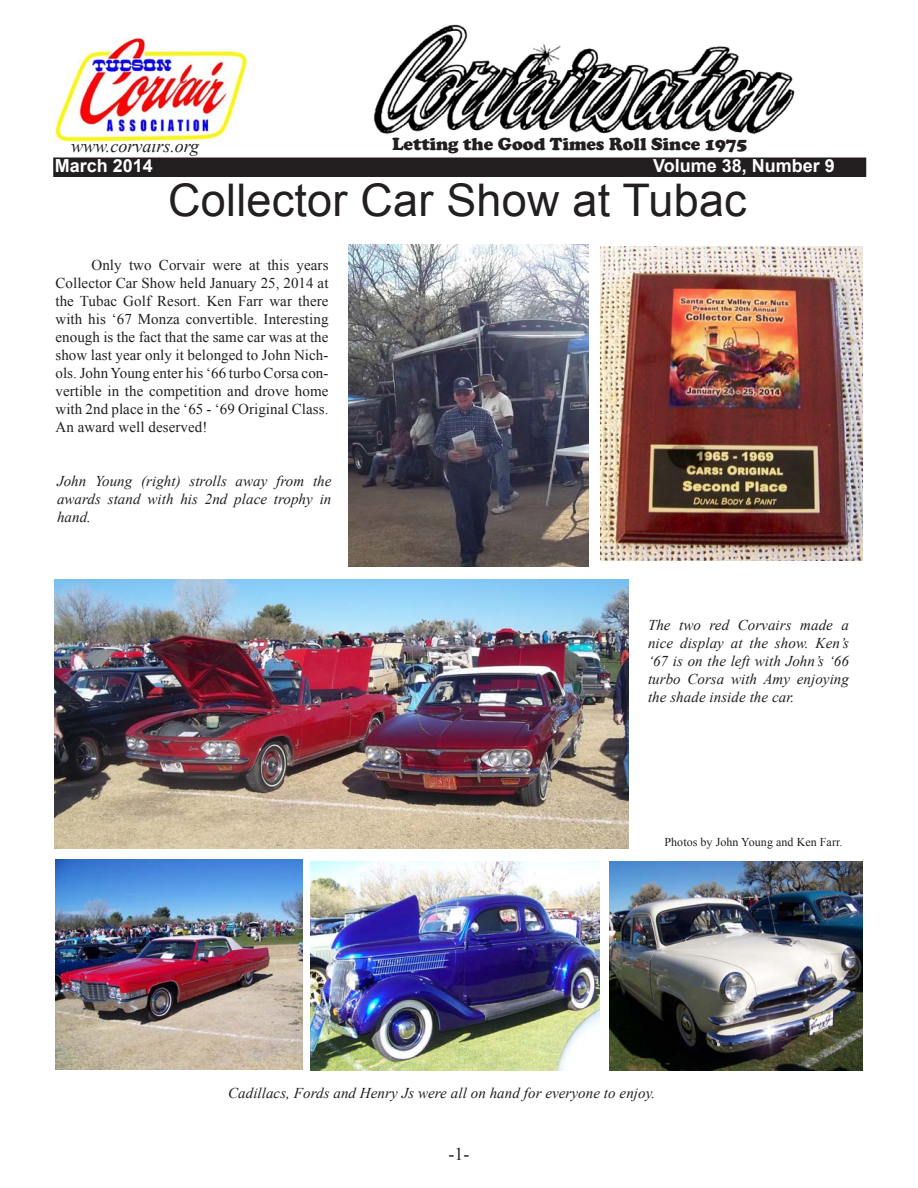
<style>
.page{position:relative;width:918px;height:1188px;background:#fff}
.page>*{position:absolute;margin:0;border:0;box-sizing:border-box;transform-origin:0 0}
.t1{font:45px "Arial";letter-spacing:.005em;color:#231f20}
.t2{font:900 18px "Cooper";color:#231f20}
.t3{font:700 18px "Arial";color:#fff}
.t4{font:italic 18px "Times New Roman";color:#231f20}
.t5{font:18px "Times New Roman";color:#231f20}
.t6{font:15px/18px "Times New Roman";letter-spacing:.005em;color:#231f20;text-align:justify}
.t7{font:italic 15px/18px "Times New Roman";letter-spacing:.005em;color:#231f20;text-align:justify}
.t8{font:12px "Times New Roman";letter-spacing:.005em;color:#231f20}
</style>
<div class="page">
<div style="left:54px;top:158px;width:811px;height:18px;background:#231f20"></div>
<div style="left:53px;top:158px;width:813px;height:19px;border:2px solid #231f20"></div>
<img style="left:54px;top:38px;width:194px;height:103px">
<img style="left:373px;top:24px;width:422px;height:111px">
<img style="left:600px;top:246px;width:262px;height:315px">
<img style="left:54px;top:579px;width:574px;height:270px">
<img style="left:56px;top:860px;width:247px;height:209px">
<img style="left:310px;top:861px;width:290px;height:210px">
<img style="left:609px;top:861px;width:253px;height:209px">
<img style="left:348px;top:244px;width:241px;height:323px">
<p class="t4" style="left:71px;top:134px;width:130px">www.corvairs.org</p>
<p class="t2" style="left:392px;top:134px;width:357px">Letting the Good Times Roll Since 1975</p>
<h1 class="t1" style="left:168px;top:171px;width:580px">Collector Car Show at Tubac</h1>
<p class="t3" style="left:55px;top:154px;width:100px">March 2014</p>
<p class="t3" style="left:653px;top:154px;width:183px">Volume 38, Number 9</p>
<p class="t6" style="left:56px;top:256px;width:275px;text-indent:36px">Only two Corvair were at this years Collector Car Show held January 25, 2014 at the Tubac Golf Resort. Ken Farr war there with his ‘67 Monza convertible. Interesting enough is the fact that the same car was at the show last year only it belonged to John Nich&shy;ols. John Young enter his ‘66 turbo Corsa con&shy;vertible in the competition and drove home with 2nd place in the ‘65 - ‘69 Original Class.<br>An award well deserved!</p>
<p class="t7" style="left:57px;top:472px;width:276px">John Young (right) strolls away from the awards stand with his 2nd place trophy in hand.</p>
<p class="t7" style="left:648px;top:616px;width:203px">The two red Corvairs made a nice display at the show. Ken’s ‘67 is on the left with John’s ‘66 turbo Corsa with Amy enjoying the shade inside the car.</p>
<p class="t8" style="left:664px;top:834px;width:179px">Photos by John Young and Ken Farr.</p>
<p class="t7" style="left:228px;top:1084px;width:429px">Cadillacs, Fords and Henry Js were all on hand for everyone to enjoy.</p>
<p class="t5" style="left:448px;top:1142px;width:22px">-1-</p>
</div>
